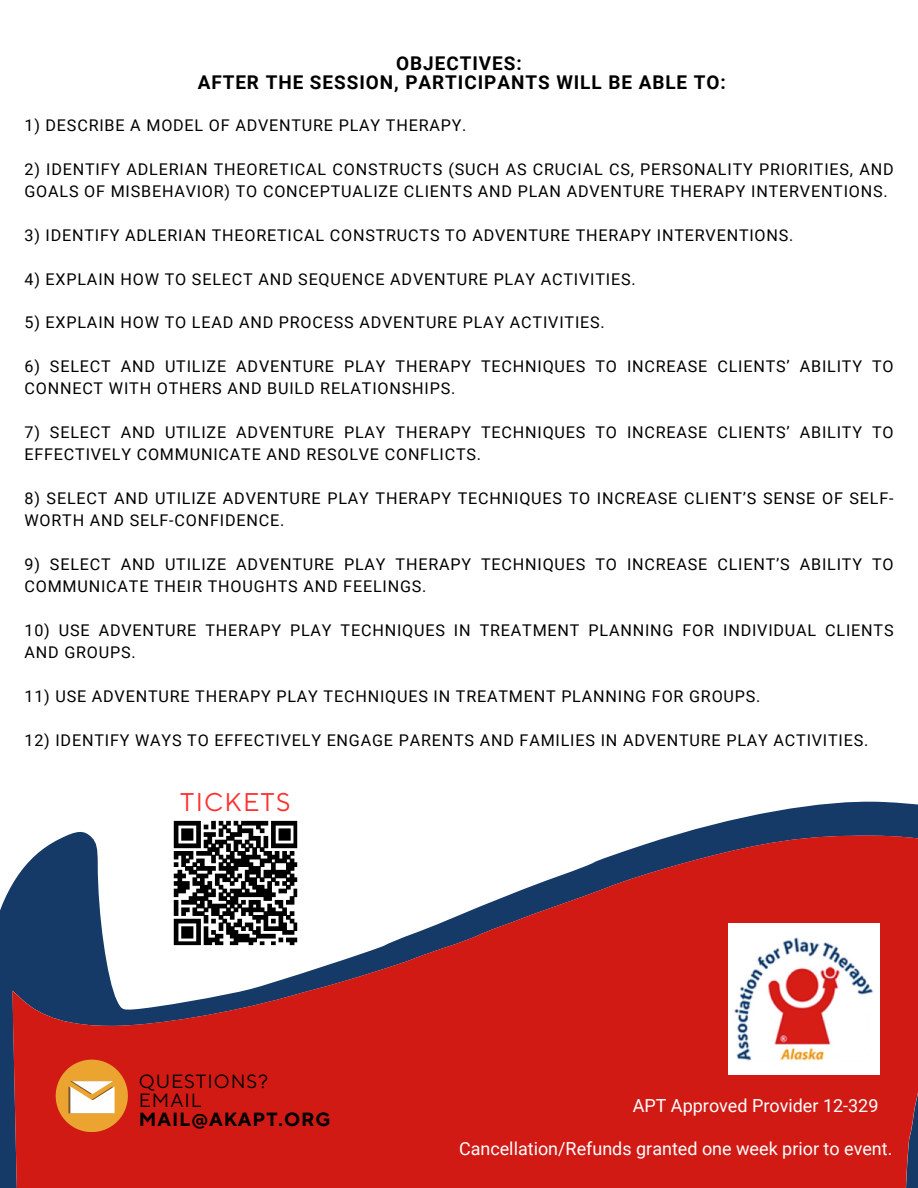
<style>
.page{position:relative;width:918px;height:1188px;background:#fff}
.page>*{position:absolute;margin:0;border:0;box-sizing:border-box;transform-origin:0 0}
.t1{font:25.5px "TT Norms Pro";letter-spacing:.05em;color:#ff3131}
.t2{font:19.05px/19.2px "TT Norms Pro";letter-spacing:.05em;color:#000}
.t3{font:700 18.9px/18.9px "Roboto";letter-spacing:.05em;color:#000;text-align:center}
.t4{font:18px "Roboto";color:#fff}
.t5{font:16.2px/21.9px "Roboto";letter-spacing:.05em;color:#000}
.s1{font-weight:700}
</style>
<div class="page">
<svg style="left:0;top:801px;width:918px;height:387px"></svg>
<svg style="left:12px;top:834px;width:906px;height:354px;background:#c13f40"></svg>
<img style="left:728px;top:924px;width:151px;height:151px">
<svg style="left:56px;top:1060px;width:72px;height:72px"></svg>
<img style="left:156px;top:803px;width:159px;height:159px">
<p class="t3" style="left:198px;top:54px;width:530px">OBJECTIVES:<br>AFTER THE SESSION, PARTICIPANTS WILL BE ABLE TO:</p>
<p class="t5" style="left:24px;top:114px;width:444px">1) DESCRIBE A MODEL OF ADVENTURE PLAY THERAPY.</p>
<p class="t5" style="left:24px;top:158px;width:871px">2) IDENTIFY ADLERIAN THEORETICAL CONSTRUCTS (SUCH AS CRUCIAL CS, PERSONALITY PRIORITIES, AND<br>GOALS OF MISBEHAVIOR) TO CONCEPTUALIZE CLIENTS AND PLAN ADVENTURE THERAPY INTERVENTIONS.</p>
<p class="t5" style="left:24px;top:224px;width:771px">3) IDENTIFY ADLERIAN THEORETICAL CONSTRUCTS TO ADVENTURE THERAPY INTERVENTIONS.</p>
<p class="t5" style="left:24px;top:268px;width:613px">4) EXPLAIN HOW TO SELECT AND SEQUENCE ADVENTURE PLAY ACTIVITIES.</p>
<p class="t5" style="left:24px;top:312px;width:582px">5) EXPLAIN HOW TO LEAD AND PROCESS ADVENTURE PLAY ACTIVITIES.</p>
<p class="t5" style="left:24px;top:356px;width:871px">6) SELECT AND UTILIZE ADVENTURE PLAY THERAPY TECHNIQUES TO INCREASE CLIENTS’ ABILITY TO<br>CONNECT WITH OTHERS AND BUILD RELATIONSHIPS.</p>
<p class="t5" style="left:24px;top:422px;width:871px">7) SELECT AND UTILIZE ADVENTURE PLAY THERAPY TECHNIQUES TO INCREASE CLIENTS’ ABILITY TO<br>EFFECTIVELY COMMUNICATE AND RESOLVE CONFLICTS.</p>
<p class="t5" style="left:24px;top:488px;width:871px">8) SELECT AND UTILIZE ADVENTURE PLAY THERAPY TECHNIQUES TO INCREASE CLIENT’S SENSE OF SELF-<br>WORTH AND SELF-CONFIDENCE.</p>
<p class="t5" style="left:24px;top:554px;width:871px">9) SELECT AND UTILIZE ADVENTURE PLAY THERAPY TECHNIQUES TO INCREASE CLIENT’S ABILITY TO<br>COMMUNICATE THEIR THOUGHTS AND FEELINGS.</p>
<h1 class="t5" style="left:24px;top:620px;width:871px">10) USE ADVENTURE THERAPY PLAY TECHNIQUES IN TREATMENT PLANNING FOR INDIVIDUAL CLIENTS<br>AND GROUPS.</h1>
<p class="t5" style="left:24px;top:685px;width:738px">11) USE ADVENTURE THERAPY PLAY TECHNIQUES IN TREATMENT PLANNING FOR GROUPS.</p>
<p class="t5" style="left:24px;top:729px;width:845px">12) IDENTIFY WAYS TO EFFECTIVELY ENGAGE PARENTS AND FAMILIES IN ADVENTURE PLAY ACTIVITIES.</p>
<p class="t1" style="left:180px;top:787px;width:112px">TICKETS</p>
<p class="t2" style="left:139px;top:1072px;width:193px">QUESTIONS?<br>EMAIL<br><span class="s1">MAIL@AKAPT.ORG</span></p>
<p class="t4" style="left:633px;top:1096px;width:247px">APT Approved Provider 12-329</p>
<p class="t4" style="left:459px;top:1138px;width:435px">Cancellation/Refunds granted one week prior to event.</p>
</div>
